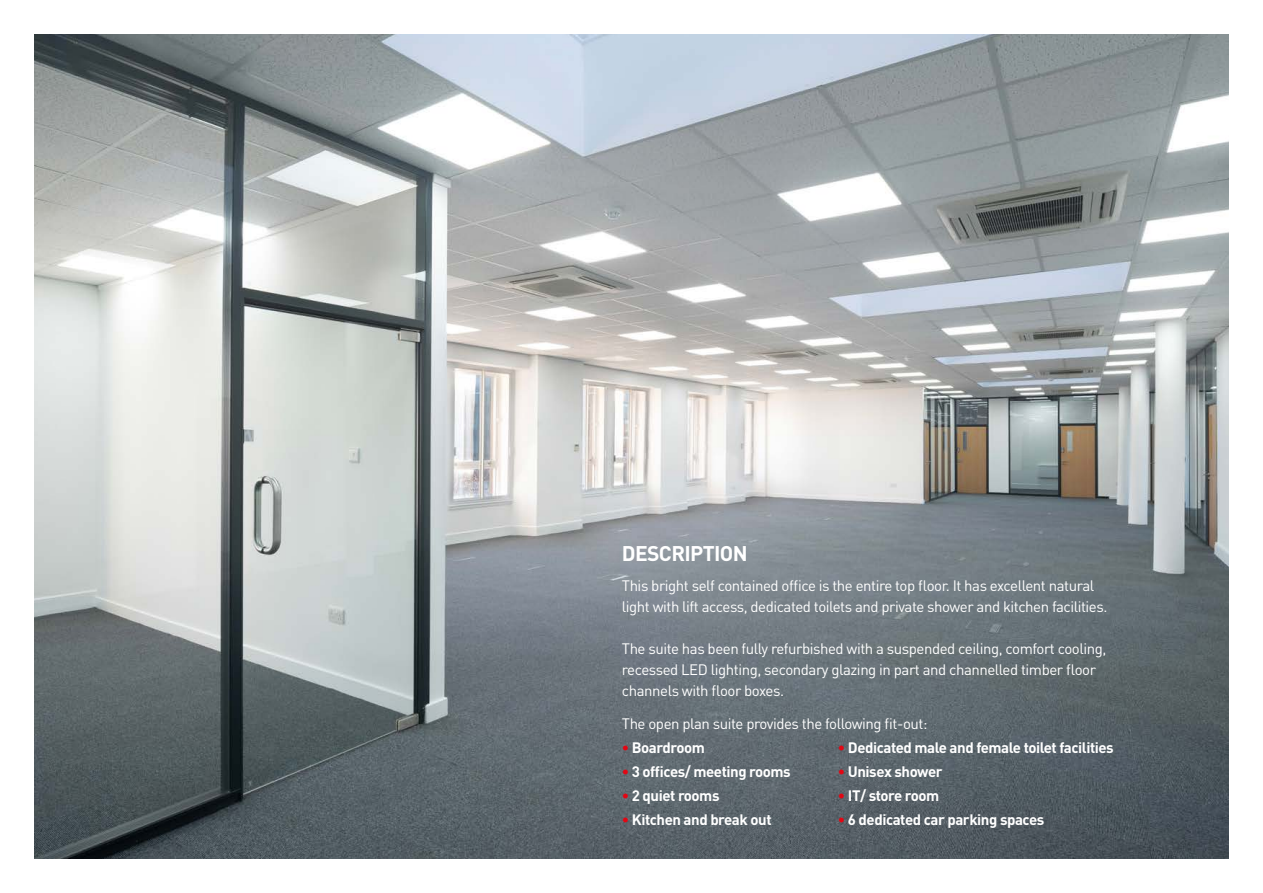
<style>
.page{position:relative;width:1263px;height:893px;background:#fff}
.page>*{position:absolute;margin:0;border:0;box-sizing:border-box;transform-origin:0 0}
.t1{font:700 21px "DIN";letter-spacing:-.03em;color:#fff}
.t2{font:15px/21px "DIN";letter-spacing:-.03em;color:#fff}
.t3{font:700 15px "DIN";letter-spacing:-.03em;color:#fff}
.s1{color:#e30613}
</style>
<div class="page">
<img style="left:34px;top:34px;width:1195px;height:825px">
<p class="t1" style="left:622px;top:540px;width:127px">DESCRIPTION</p>
<p class="t2" style="left:622px;top:575px;width:487px">This bright self contained office is the entire top floor. It has excellent natural light with lift access, dedicated toilets and private shower and kitchen facilities.</p>
<p class="t2" style="left:622px;top:638px;width:486px">The suite has been fully refurbished with a suspended ceiling, comfort cooling, recessed LED lighting, secondary glazing in part and channelled timber floor channels with floor boxes.</p>
<p class="t2" style="left:622px;top:713px;width:307px">The open plan suite provides the following fit-out:</p>
<p class="t3" style="left:622px;top:738px;width:84px"><span class="s1">•</span> Boardroom</p>
<p class="t3" style="left:838px;top:738px;width:277px"><span class="s1">•</span> Dedicated male and female toilet facilities</p>
<p class="t3" style="left:622px;top:762px;width:170px"><span class="s1">•</span> 3 offices/ meeting rooms</p>
<p class="t3" style="left:838px;top:762px;width:106px"><span class="s1">•</span> Unisex shower</p>
<p class="t3" style="left:622px;top:786px;width:99px"><span class="s1">•</span> 2 quiet rooms</p>
<p class="t3" style="left:838px;top:786px;width:103px"><span class="s1">•</span> IT/ store room</p>
<p class="t3" style="left:622px;top:810px;width:151px"><span class="s1">•</span> Kitchen and break out</p>
<p class="t3" style="left:838px;top:810px;width:208px"><span class="s1">•</span> 6 dedicated car parking spaces</p>
</div>
